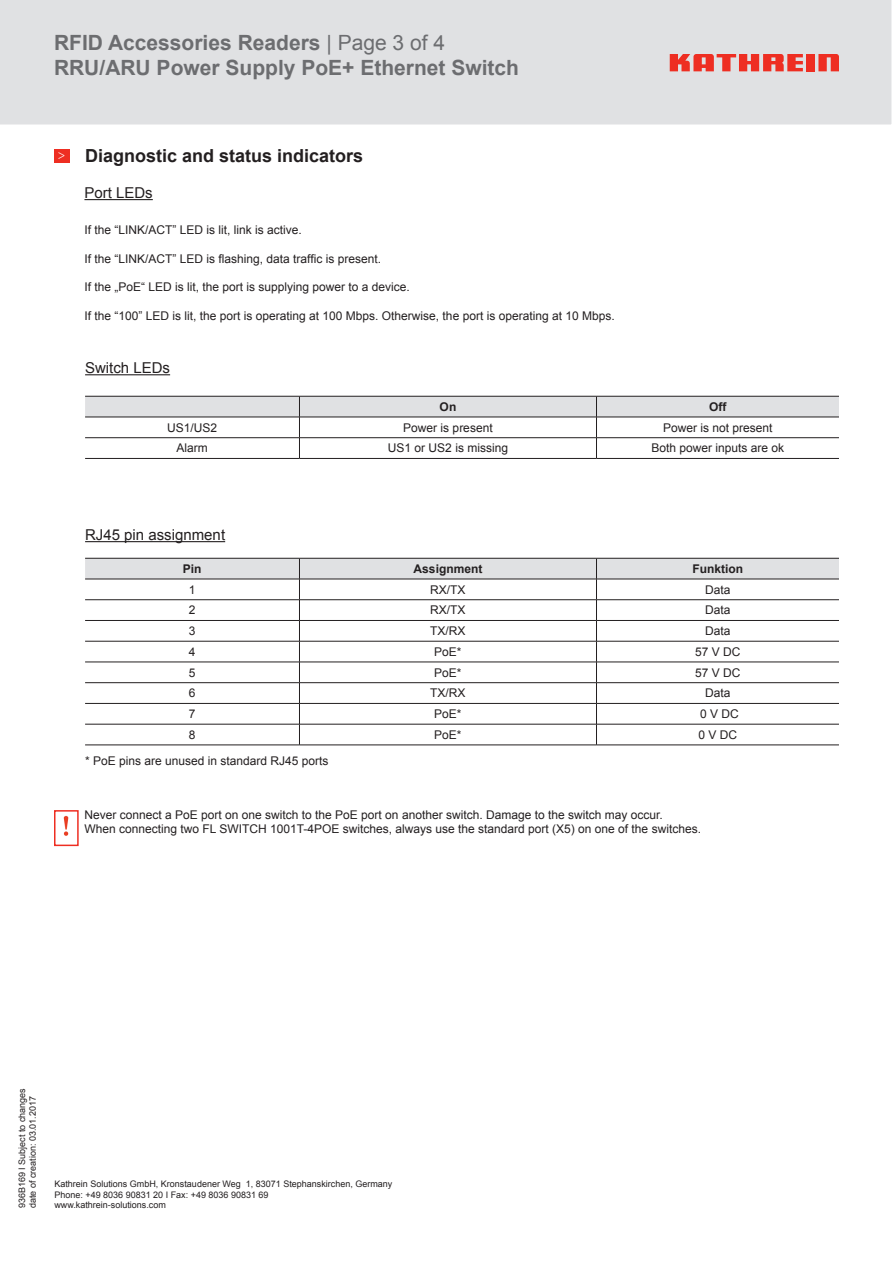
<style>
.page{position:relative;width:893px;height:1263px;background:#fff}
.page>*{position:absolute;margin:0;border:0;box-sizing:border-box;transform-origin:0 0}
.t1{font:700 21px/25.2px "Arial";color:#6c6d70}
.t2{font:700 18px "Arial";color:#231f20}
.t3{font:15px "Arial";color:#231f20}
.t4{font:12px/14.4px "Arial";color:#231f20}
.t5{font:700 12px "Arial";color:#231f20}
.t6{font:9px/10.8px "Arial";color:#231f20}
.s1{font-weight:400}
</style>
<div class="page">
<div style="left:0;top:0;width:892px;height:125px;background:#e0e1e3"></div>
<div style="left:806px;top:54px;width:9px;height:17px;background:#ee2e22"></div>
<svg style="left:818px;top:54px;width:21px;height:17px"></svg>
<svg style="left:670px;top:54px;width:133px;height:17px;background:#e9635c"></svg>
<hr style="left:84px;top:199px;width:69px;height:1px;background:#231f20">
<hr style="left:85px;top:374px;width:85px;height:1px;background:#231f20">
<svg style="left:85px;top:396px;width:754px;height:62px"></svg>
<hr style="left:85px;top:458px;width:214px;height:1px;background:#231f20">
<hr style="left:299px;top:458px;width:297px;height:1px;background:#231f20">
<hr style="left:596px;top:458px;width:243px;height:1px;background:#231f20">
<svg style="left:85px;top:558px;width:754px;height:187px"></svg>
<hr style="left:85px;top:745px;width:214px;height:1px;background:#231f20">
<hr style="left:299px;top:745px;width:297px;height:1px;background:#231f20">
<hr style="left:596px;top:745px;width:243px;height:1px;background:#231f20">
<hr style="left:85px;top:541px;width:140px;height:1px;background:#231f20">
<img style="left:63px;top:815px;width:6px;height:21px">
<div style="left:54px;top:810px;width:25px;height:36px;border:2px solid #ee2e22"></div>
<div style="left:54px;top:149px;width:15px;height:13px;background:#ee2e22"></div>
<h1 class="t1" style="left:54px;top:30px;width:467px">RFID Accessories Readers <span class="s1">| Page 3 of 4<br></span>RRU/ARU Power Supply PoE+ Ethernet Switch</h1>
<h2 class="t2" style="left:58px;top:143px;width:307px"><sup>&gt;</sup> Diagnostic and status indicators</h2>
<p class="t3" style="left:84px;top:182px;width:70px">Port LEDs</p>
<p class="t4" style="left:84px;top:222px;width:219px">If the “LINK/ACT” LED is lit, link is active.</p>
<p class="t4" style="left:84px;top:251px;width:298px">If the “LINK/ACT” LED is flashing, data traffic is present.</p>
<p class="t4" style="left:84px;top:280px;width:327px">If the „PoE“ LED is lit, the port is supplying power to a device.</p>
<p class="t4" style="left:84px;top:309px;width:532px">If the “100” LED is lit, the port is operating at 100 Mbps. Otherwise, the port is operating at 10 Mbps.</p>
<p class="t3" style="left:85px;top:358px;width:87px">Switch LEDs</p>
<p class="t5" style="left:440px;top:398px;width:18px">On</p>
<p class="t5" style="left:709px;top:398px;width:19px">Off</p>
<p class="t4" style="left:167px;top:420px;width:52px">US1/US2</p>
<p class="t4" style="left:403px;top:420px;width:91px">Power is present</p>
<p class="t4" style="left:663px;top:420px;width:111px">Power is not present</p>
<p class="t4" style="left:177px;top:441px;width:33px">Alarm</p>
<p class="t4" style="left:388px;top:441px;width:122px">US1 or US2 is missing</p>
<p class="t4" style="left:651px;top:441px;width:134px">Both power inputs are ok</p>
<p class="t3" style="left:85px;top:524px;width:142px">RJ45 pin assignment</p>
<p class="t5" style="left:183px;top:560px;width:20px">Pin</p>
<p class="t5" style="left:414px;top:560px;width:70px">Assignment</p>
<p class="t5" style="left:692px;top:560px;width:52px">Funktion</p>
<p class="t4" style="left:189px;top:582px;width:8px">1</p>
<p class="t4" style="left:430px;top:582px;width:37px">RX/TX</p>
<p class="t4" style="left:705px;top:582px;width:27px">Data</p>
<p class="t4" style="left:189px;top:603px;width:8px">2</p>
<p class="t4" style="left:430px;top:603px;width:37px">RX/TX</p>
<p class="t4" style="left:705px;top:603px;width:27px">Data</p>
<p class="t4" style="left:189px;top:624px;width:8px">3</p>
<p class="t4" style="left:430px;top:624px;width:37px">TX/RX</p>
<p class="t4" style="left:705px;top:624px;width:27px">Data</p>
<p class="t4" style="left:189px;top:644px;width:8px">4</p>
<p class="t4" style="left:434px;top:644px;width:29px">PoE*</p>
<p class="t4" style="left:695px;top:644px;width:47px">57 V DC</p>
<p class="t4" style="left:189px;top:665px;width:8px">5</p>
<p class="t4" style="left:434px;top:665px;width:29px">PoE*</p>
<p class="t4" style="left:695px;top:665px;width:47px">57 V DC</p>
<p class="t4" style="left:189px;top:686px;width:8px">6</p>
<p class="t4" style="left:430px;top:686px;width:37px">TX/RX</p>
<p class="t4" style="left:705px;top:686px;width:27px">Data</p>
<p class="t4" style="left:189px;top:707px;width:8px">7</p>
<p class="t4" style="left:434px;top:707px;width:29px">PoE*</p>
<p class="t4" style="left:700px;top:707px;width:40px">0 V DC</p>
<p class="t4" style="left:189px;top:727px;width:8px">8</p>
<p class="t4" style="left:434px;top:727px;width:29px">PoE*</p>
<p class="t4" style="left:698px;top:727px;width:40px">0 V DC</p>
<p class="t4" style="left:85px;top:753px;width:245px">* PoE pins are unused in standard RJ45 ports</p>
<p class="t4" style="left:84px;top:807px;width:618px">Never connect a PoE port on one switch to the PoE port on another switch. Damage to the switch may occur.<br>When connecting two FL SWITCH 1001T-4POE switches, always use the standard port (X5) on one of the switches.</p>
<p class="t6" style="left:16px;top:1208px;width:122px;rotate:-90deg">936B169 I Subject to changes date of creation: 03.01.2017</p>
<p class="t6" style="left:54px;top:1178px;width:340px">Kathrein Solutions GmbH, Kronstaudener Weg 1, 83071 Stephanskirchen, Germany<br>Phone: +49 8036 90831 20 I Fax: +49 8036 90831 69</p>
<p class="t6" style="left:54px;top:1200px;width:113px">www.kathrein-solutions.com</p>
</div>
